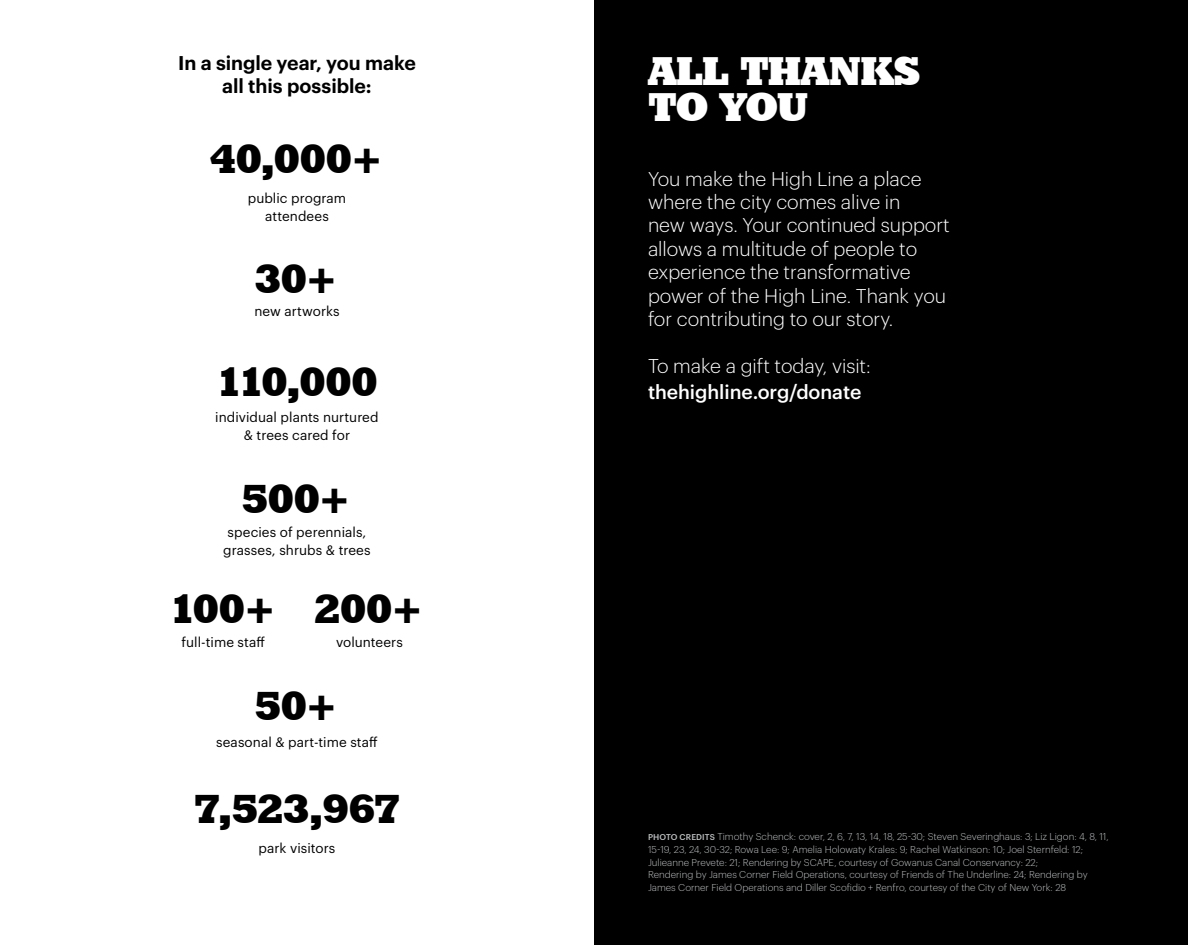
<style>
.page{position:relative;width:1188px;height:945px;background:#fff}
.page>*{position:absolute;margin:0;border:0;box-sizing:border-box;transform-origin:0 0}
.t1{font:40.95px "Geometric Slab 712 BT Extra Bold A";letter-spacing:.005em;color:#000}
.t2{font:40.5px/36px "Geometric Slab 712 BT Extra Bold A";letter-spacing:-.01em;color:#fff}
.t3{font:300 19.5px/23.4px "Graphik";letter-spacing:-.005em;color:#fff}
.t4{font:600 19.5px/23.4px "Graphik";color:#000;text-align:center}
.t5{font:500 19.5px "Graphik";letter-spacing:-.005em;color:#fff}
.t6{font:13.5px/18px "Graphik";letter-spacing:.005em;color:#000;text-align:center}
.t7{font:300 9.75px/12.8px "Graphik";color:#bcbec0}
.s1{font-weight:500;font-size:8.25px}
</style>
<div class="page">
<div style="left:594px;top:0;width:594px;height:945px;background:#000"></div>
<h3 class="t4" style="left:178px;top:50px;width:239px">In a single year, you make all this possible:</h3>
<h1 class="t1" style="left:210px;top:134px;width:175px">40,000+</h1>
<h3 class="t6" style="left:248px;top:188px;width:100px">public program attendees</h3>
<h1 class="t1" style="left:255px;top:254px;width:85px">30+</h1>
<h3 class="t6" style="left:254px;top:301px;width:87px">new artworks</h3>
<h1 class="t1" style="left:216px;top:356px;width:163px">110,000</h1>
<h3 class="t6" style="left:215px;top:407px;width:165px">individual plants nurtured &amp; trees cared for</h3>
<h1 class="t1" style="left:242px;top:474px;width:111px">500+</h1>
<h3 class="t6" style="left:223px;top:522px;width:149px">species of perennials, grasses, shrubs &amp; trees</h3>
<h1 class="t1" style="left:170px;top:584px;width:256px">100+ 200+</h1>
<h3 class="t6" style="left:182px;top:632px;width:85px">full-time staff</h3>
<h3 class="t6" style="left:336px;top:632px;width:68px">volunteers</h3>
<h1 class="t1" style="left:255px;top:680px;width:85px">50+</h1>
<h3 class="t6" style="left:216px;top:732px;width:163px">seasonal &amp; part-time staff</h3>
<h1 class="t1" style="left:194px;top:784px;width:207px">7,523,967</h1>
<h3 class="t6" style="left:259px;top:838px;width:78px">park visitors</h3>
<h2 class="t2" style="left:648px;top:52px;width:274px">ALL THANKS<br>TO YOU</h2>
<h3 class="t3" style="left:648px;top:165px;width:303px">You make the High Line a place where the city comes alive in<br>new ways. Your continued support allows a multitude of people to experience the transformative power of the High Line. Thank you for contributing to our story.</h3>
<h3 class="t3" style="left:648px;top:352px;width:224px">To make a gift today, visit:</h3>
<h3 class="t5" style="left:648px;top:377px;width:215px">thehighline.org/donate</h3>
<p class="t7" style="left:648px;top:829px;width:462px"><span class="s1">PHOTO CREDITS</span> Timothy Schenck: cover, 2, 6, 7, 13, 14, 18, 25-30; Steven Severinghaus: 3; Liz Ligon: 4, 8, 11, 15-19, 23, 24, 30-32; Rowa Lee: 9; Amelia Holowaty Krales: 9; Rachel Watkinson: 10; Joel Sternfeld: 12; Julieanne Prevete: 21; Rendering by SCAPE, courtesy of Gowanus Canal Conservancy: 22;<br>Rendering by James Corner Field Operations, courtesy of Friends of The Underline: 24; Rendering by James Corner Field Operations and Diller Scofidio + Renfro, courtesy of the City of New York: 28</p>
</div>
